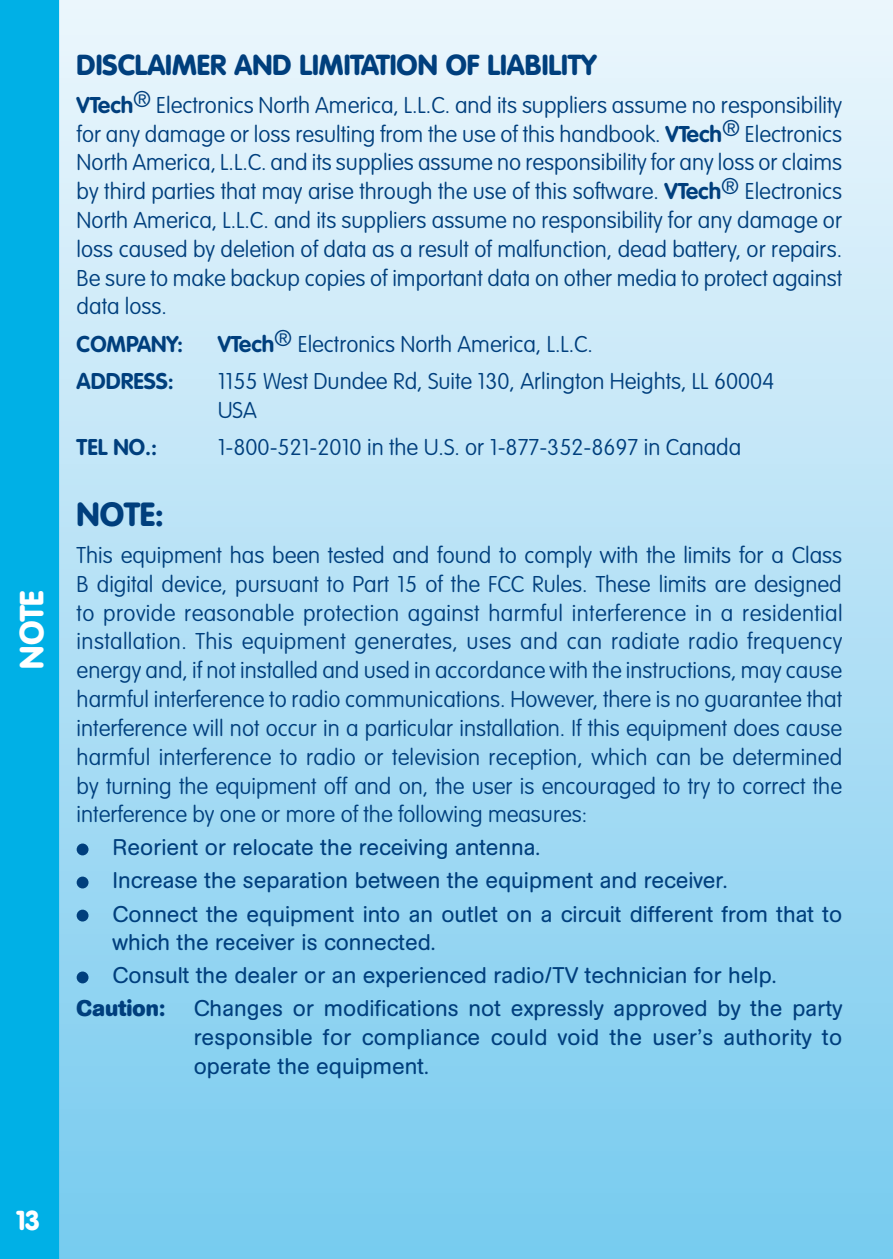
<style>
.page{position:relative;width:893px;height:1259px;background:#fff}
.page>*{position:absolute;margin:0;border:0;box-sizing:border-box;transform-origin:0 0}
.t1{font:900 33px "VAG Rounded";color:#003f7d}
.t2{font:900 33px "VAG Rounded";color:#fff}
.t3{font:900 28.5px "VAG Rounded";color:#003f7d}
.t4{font:900 27px "VAG Rounded";color:#fff}
.t5{font:100 22.5px/28.8px "VAG Rounded";color:#003f7d;text-align:justify}
.t6{font:22.5px/33px "AG Book Rounded";color:#003f7d}
.t7{font:700 22.5px "VAG Rounded";color:#003f7d}
.t8{font:700 22.5px "AG Book Rounded";color:#003f7d}
.s1{font-weight:700}
</style>
<div class="page">
<div style="left:0;top:0;width:893px;height:1259px;background:linear-gradient(to bottom,#edf6fc,#77cbef)"></div>
<div style="left:0;top:0;width:59px;height:1259px;background:#00b0e6"></div>
<div style="left:77px;top:843px;width:12px;height:12px;background:#003f7d;border-radius:50%"></div>
<div style="left:77px;top:876px;width:12px;height:12px;background:#003f7d;border-radius:50%"></div>
<div style="left:77px;top:909px;width:12px;height:12px;background:#003f7d;border-radius:50%"></div>
<div style="left:77px;top:971px;width:12px;height:12px;background:#003f7d;border-radius:50%"></div>
<h1 class="t2" style="left:12px;top:668px;width:80px;rotate:-90deg">NOTE</h1>
<p class="t3" style="left:77px;top:48px;width:521px">DISCLAIMER AND LIMITATION OF LIABILITY</p>
<p class="t5" style="left:77px;top:91px;width:767px"><span class="s1">VTech</span>® Electronics North America, L.L.C. and its suppliers assume no responsibility for any damage or loss resulting from the use of this handbook. <span class="s1">VTech</span>® Electronics North America, L.L.C. and its supplies assume no responsibility for any loss or claims by third parties that may arise through the use of this software. <span class="s1">VTech</span>® Electronics North America, L.L.C. and its suppliers assume no responsibility for any damage or loss caused by deletion of data as a result of malfunction, dead battery, or repairs.<br>Be sure to make backup copies of important data on other media to protect against data loss.</p>
<p class="t7" style="left:77px;top:331px;width:108px">COMPANY:</p>
<p class="t5" style="left:218px;top:330px;width:377px"><span class="s1">VTech</span>® Electronics North America, L.L.C.</p>
<p class="t7" style="left:77px;top:368px;width:99px">ADDRESS:</p>
<p class="t5" style="left:218px;top:367px;width:558px">1155 West Dundee Rd, Suite 130, Arlington Heights, LL 60004<br>USA</p>
<p class="t7" style="left:77px;top:434px;width:82px">TEL NO.:</p>
<p class="t5" style="left:218px;top:434px;width:525px">1-800-521-2010 in the U.S. or 1-877-352-8697 in Canada</p>
<h1 class="t1" style="left:77px;top:494px;width:89px">NOTE:</h1>
<p class="t5" style="left:77px;top:541px;width:767px">This equipment has been tested and found to comply with the limits for a Class B digital device, pursuant to Part 15 of the FCC Rules. These limits are designed to provide reasonable protection against harmful interference in a residential installation. This equipment generates, uses and can radiate radio frequency energy and, if not installed and used in accordance with the instructions, may cause harmful interference to radio communications. However, there is no guarantee that interference will not occur in a particular installation. If this equipment does cause harmful interference to radio or television reception, which can be determined by turning the equipment off and on, the user is encouraged to try to correct the interference by one or more of the following measures:</p>
<p class="t6" style="left:113px;top:831px;width:731px">Reorient or relocate the receiving antenna.<br>Increase the separation between the equipment and receiver.<br>Connect the equipment into an outlet on a circuit different from that to</p>
<p class="t6" style="left:113px;top:926px;width:665px">which the receiver is connected.<br>Consult the dealer or an experienced radio/TV technician for help.</p>
<p class="t8" style="left:77px;top:995px;width:90px">Caution:</p>
<p class="t6" style="left:194px;top:994px;width:650px;line-height:28.8px;text-align:justify">Changes or modifications not expressly approved by the party responsible for compliance could void the user’s authority to operate the equipment.</p>
<p class="t4" style="left:16px;top:1203px;width:24px">13</p>
</div>
